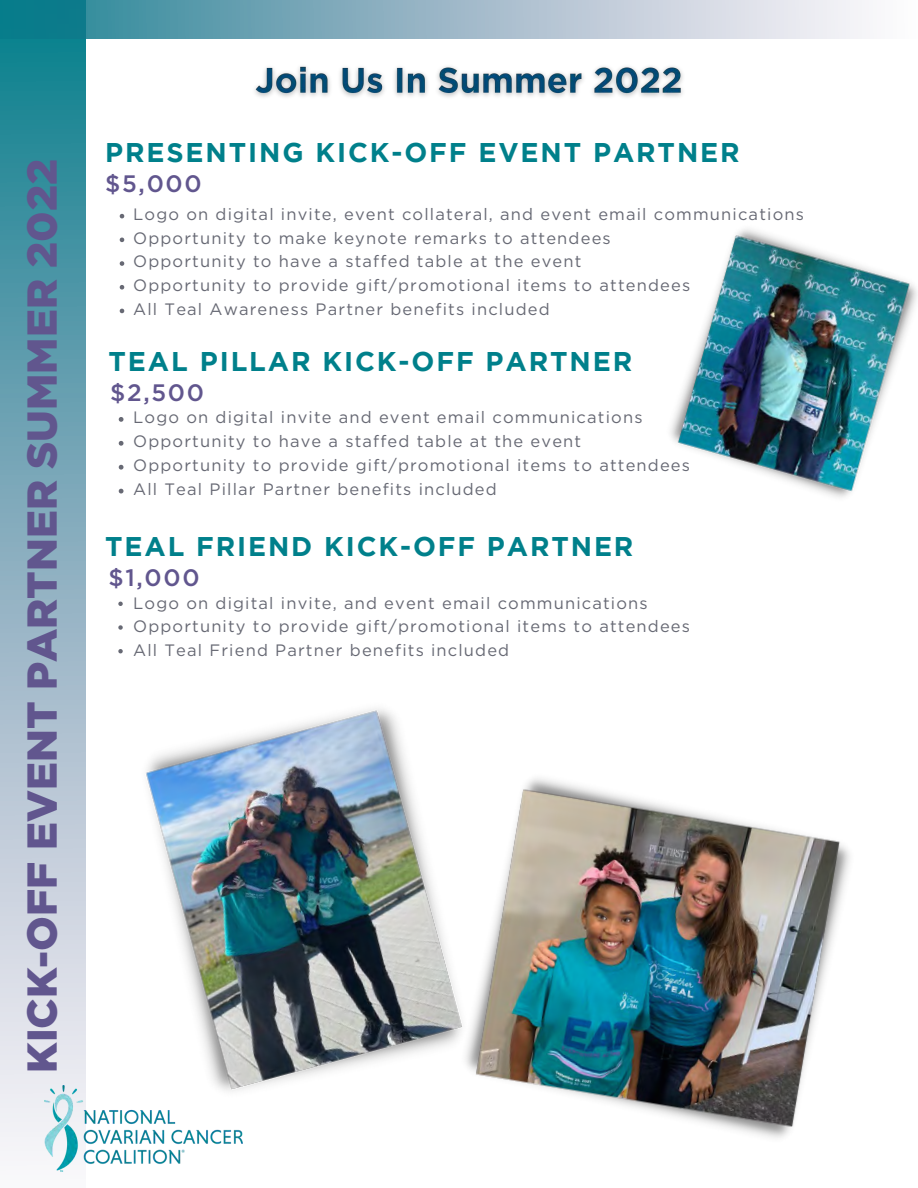
<style>
.page{position:relative;width:918px;height:1188px;background:#fff}
.page>*{position:absolute;margin:0;border:0;box-sizing:border-box;transform-origin:0 0}
.t1{font:900 41.85px "Gotham";color:#61568e}
.t2{font:700 27px "Gotham";letter-spacing:.07em;color:#00808b}
.t3{font:500 23.85px "Gotham";letter-spacing:.07em;color:#61568e}
.t4{font:16.5px "Gotham";letter-spacing:.07em;color:#676974}
</style>
<div class="page">
<div style="left:0;top:0;width:86px;height:1188px;background:linear-gradient(to bottom,#12788b,#fff3fb)"></div>
<svg style="left:120px;top:214px;width:4px;height:4px"></svg>
<svg style="left:120px;top:238px;width:4px;height:4px"></svg>
<svg style="left:120px;top:261px;width:4px;height:5px"></svg>
<svg style="left:120px;top:285px;width:4px;height:5px"></svg>
<svg style="left:120px;top:309px;width:4px;height:4px"></svg>
<svg style="left:118px;top:602px;width:5px;height:4px"></svg>
<svg style="left:118px;top:625px;width:5px;height:5px"></svg>
<svg style="left:118px;top:649px;width:5px;height:4px"></svg>
<img style="left:670px;top:229px;width:247px;height:269px">
<svg style="left:119px;top:417px;width:5px;height:5px"></svg>
<svg style="left:119px;top:441px;width:5px;height:5px"></svg>
<svg style="left:119px;top:465px;width:5px;height:5px"></svg>
<svg style="left:119px;top:489px;width:5px;height:4px"></svg>
<img style="left:495px;top:778px;width:355px;height:360px">
<img style="left:146px;top:708px;width:349px;height:382px">
<svg style="left:0;top:0;width:862px;height:38px;background:#8fb6c4"></svg>
<img style="left:255px;top:66px;width:428px;height:31px">
<img style="left:44px;top:1085px;width:198px;height:87px">
<p class="t1" style="left:13px;top:1073px;width:916px;rotate:-90deg">KICK-OFF EVENT PARTNER SUMMER 2022</p>
<p class="t2" style="left:105px;top:137px;width:636px">PRESENTING KICK-OFF EVENT PARTNER</p>
<p class="t3" style="left:105px;top:168px;width:98px">$5,000</p>
<p class="t4" style="left:133px;top:204px;width:672px">Logo on digital invite, event collateral, and event email communications</p>
<p class="t4" style="left:133px;top:227px;width:479px">Opportunity to make keynote remarks to attendees</p>
<p class="t4" style="left:133px;top:251px;width:450px">Opportunity to have a staffed table at the event</p>
<p class="t4" style="left:133px;top:275px;width:559px">Opportunity to provide gift/promotional items to attendees</p>
<p class="t4" style="left:133px;top:298px;width:418px">All Teal Awareness Partner benefits included</p>
<p class="t2" style="left:109px;top:346px;width:525px">TEAL PILLAR KICK-OFF PARTNER</p>
<p class="t3" style="left:110px;top:377px;width:95px">$2,500</p>
<p class="t4" style="left:133px;top:407px;width:511px">Logo on digital invite and event email communications</p>
<p class="t4" style="left:133px;top:431px;width:450px">Opportunity to have a staffed table at the event</p>
<p class="t4" style="left:133px;top:455px;width:558px">Opportunity to provide gift/promotional items to attendees</p>
<p class="t4" style="left:133px;top:479px;width:365px">All Teal Pillar Partner benefits included</p>
<p class="t2" style="left:105px;top:531px;width:530px">TEAL FRIEND KICK-OFF PARTNER</p>
<p class="t3" style="left:109px;top:562px;width:93px">$1,000</p>
<p class="t4" style="left:133px;top:592px;width:516px">Logo on digital invite, and event email communications</p>
<p class="t4" style="left:133px;top:616px;width:558px">Opportunity to provide gift/promotional items to attendees</p>
<p class="t4" style="left:133px;top:640px;width:378px">All Teal Friend Partner benefits included</p>
</div>
